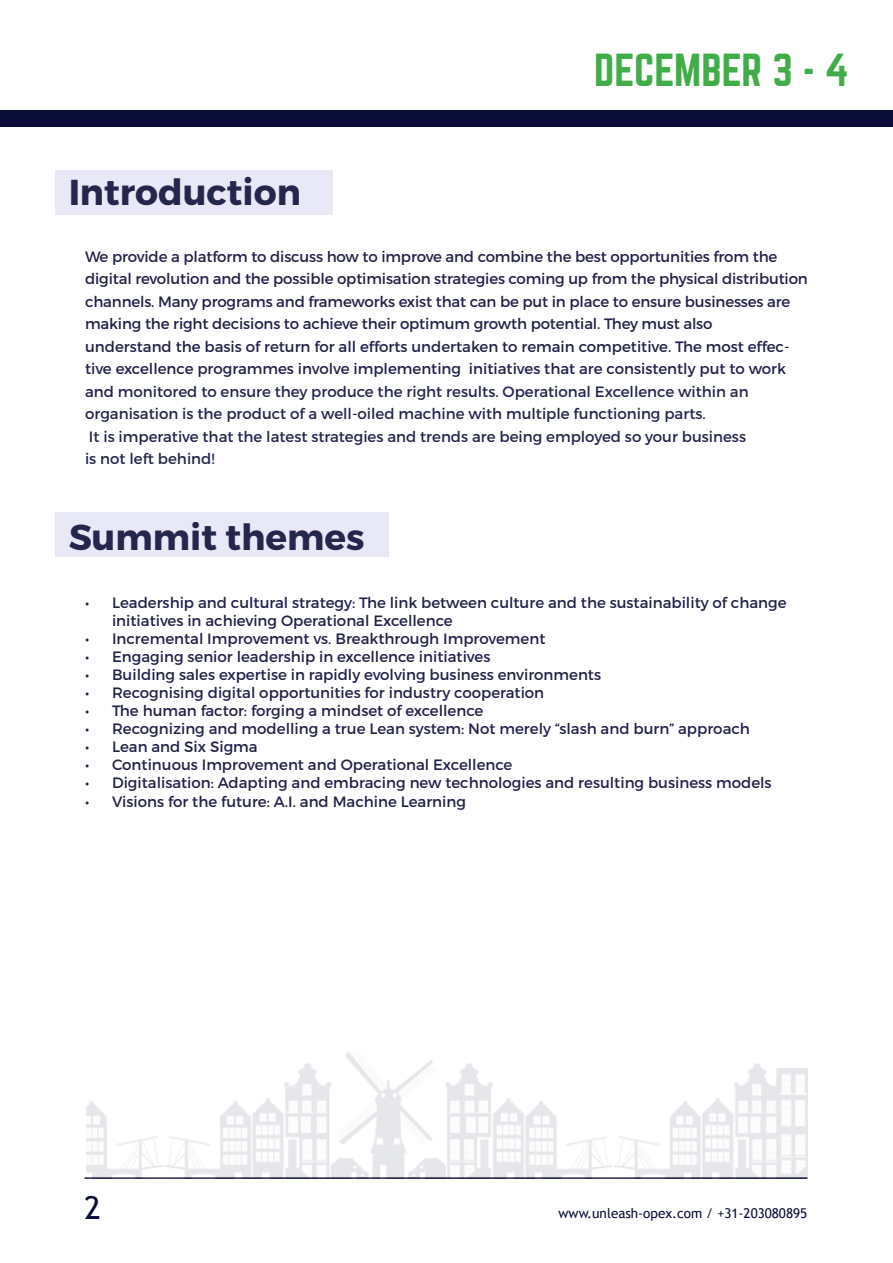
<style>
.page{position:relative;width:893px;height:1263px;background:#fff}
.page>*{position:absolute;margin:0;border:0;box-sizing:border-box;transform-origin:0 0}
.t1{font:40.5px "Norwester";color:#41ad49}
.t2{font:700 36px "Montserrat";color:#0e1238}
.t3{font:31.5px "Trebuchet MS";color:#0a0d38}
.t4{font:15px/22.5px "Montserrat";color:#080735}
.t5{font:13.5px "Trebuchet MS";color:#0a0d38}
.s1{color:#0a0d38}
</style>
<div class="page">
<div style="left:0;top:110px;width:893px;height:17px;background:#0a0d38"></div>
<hr style="left:84px;top:1177px;width:723px;height:2px;background:#0e1238">
<div style="left:55px;top:512px;width:334px;height:44px;background:#e8e8f6"></div>
<div style="left:55px;top:170px;width:277px;height:44px;background:#e8e8f6"></div>
<img style="left:86px;top:1052px;width:722px;height:126px">
<h2 class="t2" style="left:68px;top:170px;width:234px">Introduction</h2>
<h1 class="t1" style="left:594px;top:50px;width:256px">DECEMBER 3 - 4</h1>
<p class="t4" style="left:85px;top:245px;width:724px">We provide a platform to discuss how to improve and combine the best opportunities from the digital revolution and the possible optimisation strategies coming up from the physical distribution channels. Many programs and frameworks exist that can be put in place to ensure businesses are making the right decisions to achieve their optimum growth potential. They must also<br>understand the basis of return for all efforts undertaken to remain competitive. The most effec&shy;tive excellence programmes involve implementing initiatives that are consistently put to work and <span class="s1">monitored to ensure they produce the right results. Operational Excellence within an organisation is the product of a well-oiled machine with multiple functioning parts.<br>It is imperative that the latest strategies and trends are being employed so your business<br>is not left behind!</span></p>
<h2 class="t2" style="left:68px;top:515px;width:298px">Summit themes</h2>
<p class="t4" style="left:112px;top:593px;width:676px;line-height:18px;text-indent:-27px">• Leadership and cultural strategy: The link between culture and the sustainability of change initiatives in achieving Operational Excellence</p>
<p class="t4" style="left:85px;top:627px;width:462px">• Incremental Improvement vs. Breakthrough Improvement</p>
<p class="t4" style="left:85px;top:645px;width:407px">• Engaging senior leadership in excellence initiatives</p>
<p class="t4" style="left:85px;top:663px;width:518px">• Building sales expertise in rapidly evolving business environments</p>
<p class="t4" style="left:85px;top:681px;width:461px">• Recognising digital opportunities for industry cooperation</p>
<p class="t4" style="left:85px;top:699px;width:400px">• The human factor: forging a mindset of excellence</p>
<p class="t4" style="left:85px;top:717px;width:666px">• Recognizing and modelling a true Lean system: Not merely “slash and burn” approach</p>
<p class="t4" style="left:85px;top:735px;width:174px">• Lean and Six Sigma</p>
<p class="t4" style="left:85px;top:753px;width:429px">• Continuous Improvement and Operational Excellence</p>
<p class="t4" style="left:85px;top:771px;width:688px">• Digitalisation: Adapting and embracing new technologies and resulting business models</p>
<p class="t4" style="left:85px;top:791px;width:382px">• Visions for the future: A.I. and Machine Learning</p>
<h3 class="t3" style="left:84px;top:1190px;width:18px">2</h3>
<p class="t5" style="left:559px;top:1205px;width:250px">www.unleash-opex.com / +31-203080895</p>
</div>
